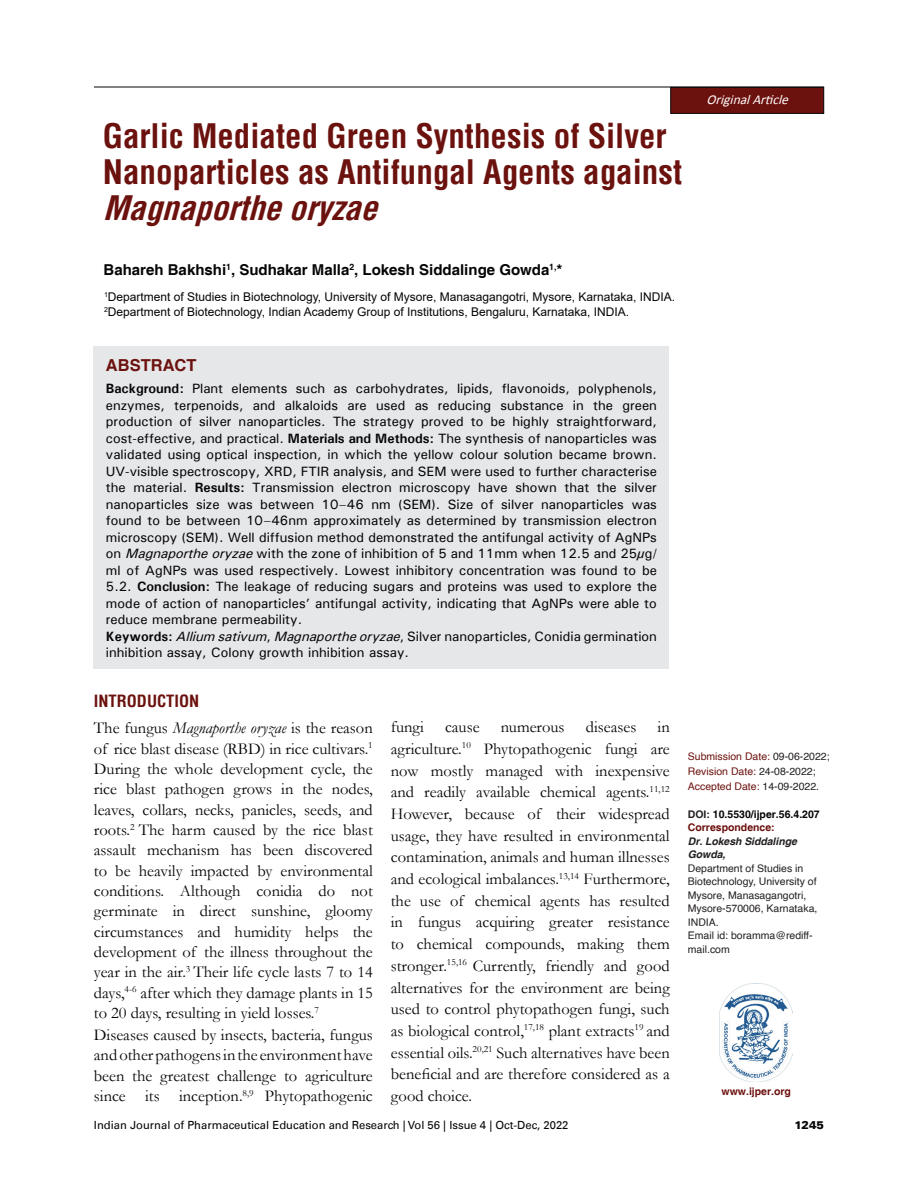
<style>
.page{position:relative;width:918px;height:1188px;background:#fff}
.page>*{position:absolute;margin:0;border:0;box-sizing:border-box;transform-origin:0 0}
.AT{font:700 condensed 33px/36px "Helvetica";color:#6c120e}
.Body_Text{font:16.5px/20.4px "Garamond";color:#050406;text-align:justify}
.t1{font:700 condensed 16.5px "Helvetica";color:#6c120e}
.Abstr_Head{font:700 16.5px "Helvetica";color:#6c120e}
.Author_name{font:700 15px "Helvetica";color:#050406}
.Abstract_text{font:500 13.5px/16.5px "Univers";color:#050406;text-align:justify}
.t2{font:italic 13.5px "Calibri";color:#fff}
.Author_Dept{font:12px "Arial";color:#050406}
.t3{font:11.25px "Univers LT";color:#050406}
.t4{font:900 11.25px "Univers LT";color:#050406}
.Corr_author{font:10.5px/13.5px "Helvetica";color:#231f20}
.Corr_addr{font:10.5px "Helvetica";color:#6c120e}
.Corr_author-2{font:700 10.5px "Helvetica";color:#6c120e}
.Corr_author-3{font:700 10.5px "Helvetica";color:#050406}
.Corr_author-4{font:italic 700 10.5px/13.5px "Helvetica";letter-spacing:-.005em;color:#231f20}
.s1{font-style:italic}
.s2{font-weight:700}
.s3{color:#231f20}
</style>
<div class="page">
<hr style="left:94px;top:87px;width:730px;height:1px;background:#050406">
<div style="left:670px;top:87px;width:154px;height:27px;background:#6c120e;border:1px solid #050406"></div>
<img style="left:720px;top:984px;width:73px;height:98px">
<div style="left:94px;top:347px;width:575px;height:322px;background:#e6e7e9"></div>
<p class="AT" style="left:103px;top:118px;width:581px">Garlic Mediated Green Synthesis of Silver<br>Nanoparticles as Antifungal Agents against<br><span class="s1">Magnaportheoryzae</span></p>
<p class="Author_name" style="left:104px;top:261px;width:460px">Bahareh Bakhshi<sup>1</sup>, Sudhakar Malla<sup>2</sup>, Lokesh Siddalinge Gowda<sup>1,</sup>*</p>
<p class="Author_Dept" style="left:104px;top:289px;width:573px"><sup>1</sup>Department of Studies in Biotechnology, University of Mysore, Manasagangotri, Mysore, Karnataka, INDIA.</p>
<p class="Author_Dept" style="left:104px;top:304px;width:527px"><sup>2</sup>Department of Biotechnology, Indian Academy Group of Institutions, Bengaluru, Karnataka, INDIA.</p>
<p class="Abstr_Head" style="left:106px;top:355px;width:92px">ABSTRACT</p>
<p class="Abstract_text" style="left:106px;top:380px;width:553px"><span class="s2">Background:</span> Plant elements such as carbohydrates, lipids, flavonoids, polyphenols, enzymes, terpenoids, and alkaloids are used as reducing substance in the green production of silver nanoparticles. The strategy proved to be highly straightforward, cost-effective, and practical. <span class="s2">Materials and Methods:</span> The synthesis of nanoparticles was validated using optical inspection, in which the yellow colour solution became brown.<br>UV-visible spectroscopy, XRD, FTIR analysis, and SEM were used to further characterise the material. <span class="s2">Results:</span> Transmission electron microscopy have shown that the silver nanoparticles size was between 10–46 nm (SEM). Size of silver nanoparticles was found to be between 10–46nm approximately as determined by transmission electron microscopy (SEM). Well diffusion method demonstrated the antifungal activity of AgNPs on <span class="s1">Magnaportheoryzae</span>with the zone of inhibition of 5 and 11mm when 12.5 and 25μg/ ml of AgNPs was used respectively. Lowest inhibitory concentration was found to be 5.2. <span class="s2">Conclusion:</span> The leakage of reducing sugars and proteins was used to explore the mode of action of nanoparticles’ antifungal activity, indicating that AgNPs were able to reduce membrane permeability.</p>
<p class="Abstract_text" style="left:106px;top:628px;width:553px"><span class="s2">Keywords:</span> <span class="s1">Allium sativum</span>, <span class="s1">Magnaportheoryzae</span>, Silver nanoparticles, Conidia germination inhibition assay, Colony growth inhibition assay.</p>
<p class="t2" style="left:706px;top:91px;width:88px">OriginalArticle</p>
<h1 class="t1" style="left:94px;top:690px;width:107px">INTRODUCTION</h1>
<p class="Body_Text" style="left:94px;top:717px;width:280px">The fungus <span class="s1">Magnaporthe oryzae</span> is the reason of rice blast disease (RBD) in rice cultivars.<sup>1<br></sup>During the whole development cycle, the rice blast pathogen grows in the nodes, leaves, collars, necks, panicles, seeds, and roots.<sup>2</sup> The harm caused by the rice blast assault mechanism has been discovered to be heavily impacted by environmental conditions. Although conidia do not germinate in direct sunshine, gloomy circumstances and humidity helps the development of the illness throughout the year in the air.<sup>3</sup> Their life cycle lasts 7 to 14 days,<sup>4-6</sup> after which they damage plants in 15 to 20 days, resulting in yield losses.<sup>7</sup></p>
<p class="Body_Text" style="left:94px;top:1024px;width:280px">Diseases caused by insects, bacteria, fungus and other pathogens in the environment have been the greatest challenge to agriculture since its inception.<sup>8,9</sup> Phytopathogenic</p>
<p class="Body_Text" style="left:391px;top:716px;width:34px">fungi</p>
<p class="Body_Text" style="left:445px;top:716px;width:36px">cause</p>
<p class="Body_Text" style="left:501px;top:716px;width:65px">numerous</p>
<p class="Body_Text" style="left:586px;top:716px;width:52px">diseases</p>
<p class="Body_Text" style="left:391px;top:716px;width:280px;line-height:21.8px;text-indent:267px">in agriculture.<sup>10</sup> Phytopathogenic fungi are now mostly managed with inexpensive and readily available chemical agents.<sup>11,12<br></sup>However, because of their widespread usage, they have resulted in environmental contamination, animals and human illnesses and ecological imbalances.<sup>13,14</sup> Furthermore, the use of chemical agents has resulted in fungus acquiring greater resistance to chemical compounds, making them stronger.<sup>15,16</sup> Currently, friendly and good alternatives for the environment are being used to control phytopathogen fungi, such as biological control,<sup>17,18</sup> plant extracts<sup>19</sup> and essential oils.<sup>20,21</sup> Such alternatives have been beneficial and are therefore considered as a good choice.</p>
<p class="Corr_addr" style="left:688px;top:749px;width:143px">Submission Date: <span class="s3">09-06-2022;</span></p>
<p class="Corr_addr" style="left:688px;top:764px;width:129px">Revision Date: <span class="s3">24-08-2022;</span></p>
<p class="Corr_addr" style="left:688px;top:779px;width:133px">Accepted Date: <span class="s3">14-09-2022.</span></p>
<p class="Corr_author-3" style="left:688px;top:808px;width:133px"><span class="s3">DOI:</span> 10.5530/ijper.56.4.207</p>
<p class="Corr_author-2" style="left:688px;top:821px;width:88px">Correspondence:</p>
<p class="Corr_author-4" style="left:688px;top:835px;width:111px">Dr. Lokesh Siddalinge<br>Gowda,</p>
<p class="Corr_author" style="left:688px;top:861px;width:131px">Department of Studies in<br>Biotechnology, University of<br>Mysore, Manasagangotri,<br>Mysore-570006, Karnataka,<br>INDIA.</p>
<p class="Corr_author" style="left:688px;top:929px;width:126px">Email id: boramma@rediff&shy;mail.com</p>
<p class="Corr_author-2" style="left:722px;top:1085px;width:71px">www.ijper.org</p>
<p class="t3" style="left:94px;top:1118px;width:476px">Indian Journal of Pharmaceutical Education and Research | Vol 56 | Issue 4 | Oct-Dec, 2022</p>
<p class="t4" style="left:794px;top:1118px;width:31px">1245</p>
</div>
